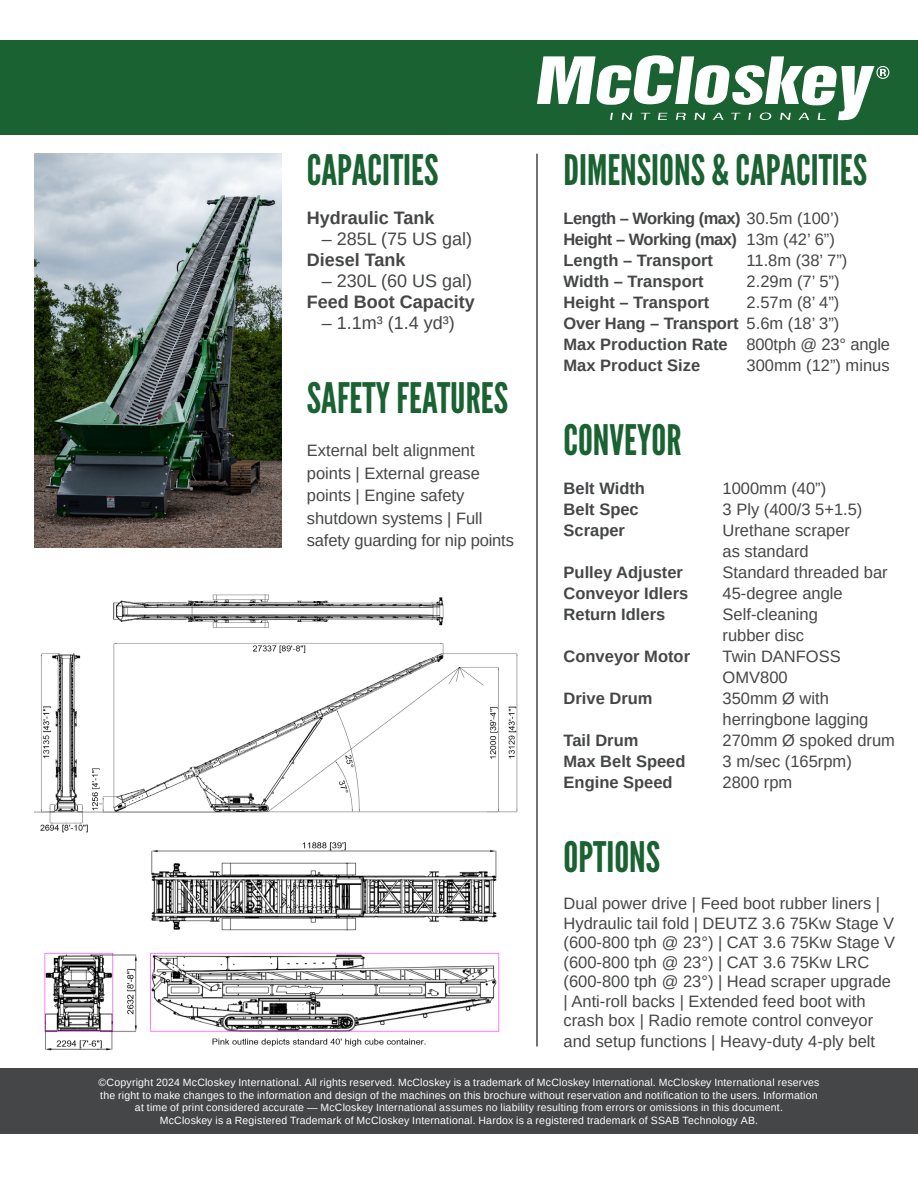
<style>
.page{position:relative;width:918px;height:1188px;background:#fff}
.page>*{position:absolute;margin:0;border:0;box-sizing:border-box;transform-origin:0 0}
.Specs{font:42px "League Gothic";color:#1a6232}
.SubHead{font:42px "League Gothic";color:#1a6232}
.Specs-2{font:18px "Arimo";color:#454647}
.Specs-3{font:700 18px "Arimo";color:#454647}
.Specs-4{font:16.5px/19.5px "Arimo";color:#454647}
.Specs-5{font:700 16.5px "Arimo";color:#454647}
.Specs-6{font:700 16.5px "Arimo";letter-spacing:-.03em;color:#454647}
.t1{font:10.5px "Arimo";letter-spacing:.02em;color:#fff}
.s1{font-weight:400}
</style>
<div class="page">
<div style="left:0;top:40px;width:918px;height:95px;background:#1a6232"></div>
<svg style="left:537px;top:55px;width:352px;height:65px"></svg>
<div style="left:0;top:1069px;width:918px;height:65px;background:#454647"></div>
<hr style="left:536px;top:154px;width:2px;height:893px;background:#454647">
<img style="left:35px;top:154px;width:247px;height:394px">
<img style="left:35px;top:594px;width:483px;height:239px">
<img style="left:44px;top:842px;width:456px;height:209px">
<p class="Specs" style="left:307px;top:145px;width:133px">CAPACITIES</p>
<p class="Specs-3" style="left:307px;top:205px;width:129px">Hydraulic Tank</p>
<p class="Specs-2" style="left:322px;top:227px;width:152px">– 285L (75 US gal)</p>
<p class="Specs-3" style="left:307px;top:247px;width:100px">Diesel Tank</p>
<p class="Specs-2" style="left:322px;top:269px;width:152px">– 230L (60 US gal)</p>
<p class="Specs-3" style="left:307px;top:289px;width:170px">Feed Boot Capacity</p>
<p class="Specs-2" style="left:322px;top:311px;width:135px">– 1.1m³ (1.4 yd³)</p>
<p class="Specs" style="left:307px;top:373px;width:203px">SAFETY FEATURES</p>
<p class="Specs-4" style="left:307px;top:441px;width:169px">External belt alignment</p>
<p class="Specs-4" style="left:307px;top:463px;width:175px">points | External grease</p>
<p class="Specs-4" style="left:307px;top:486px;width:159px">points | Engine safety</p>
<p class="Specs-4" style="left:307px;top:508px;width:177px">shutdown systems | Full</p>
<p class="Specs-4" style="left:307px;top:531px;width:209px">safety guarding for nip points</p>
<p class="SubHead" style="left:564px;top:145px;width:305px">DIMENSIONS &amp; CAPACITIES</p>
<p class="Specs-6" style="left:564px;top:206px;width:277px">Length – Working (max) <span class="s1">30.5m (100’)</span></p>
<p class="Specs-6" style="left:564px;top:227px;width:273px">Height – Working (max) <span class="s1">13m (42’ 6”)</span></p>
<p class="Specs-5" style="left:564px;top:248px;width:151px">Length – Transport</p>
<p class="Specs-4" style="left:747px;top:250px;width:102px">11.8m (38’ 7”)</p>
<p class="Specs-5" style="left:564px;top:269px;width:142px">Width – Transport</p>
<p class="Specs-4" style="left:747px;top:271px;width:94px">2.29m (7’ 5”)</p>
<p class="Specs-5" style="left:564px;top:290px;width:147px">Height – Transport</p>
<p class="Specs-4" style="left:747px;top:292px;width:94px">2.57m (8’ 4”)</p>
<p class="Specs-5" style="left:564px;top:311px;width:277px">Over Hang – Transport <span class="s1">5.6m (18’ 3”)</span></p>
<p class="Specs-5" style="left:564px;top:332px;width:328px">Max Production Rate <span class="s1">800tph @ 23° angle</span></p>
<p class="Specs-5" style="left:564px;top:353px;width:138px">Max Product Size</p>
<p class="Specs-4" style="left:747px;top:355px;width:145px">300mm (12”) minus</p>
<p class="Specs" style="left:564px;top:415px;width:119px">CONVEYOR</p>
<p class="Specs-5" style="left:564px;top:476px;width:83px">Belt Width</p>
<p class="Specs-4" style="left:723px;top:478px;width:105px">1000mm (40”)</p>
<p class="Specs-5" style="left:564px;top:497px;width:77px">Belt Spec</p>
<p class="Specs-4" style="left:723px;top:499px;width:141px">3 Ply (400/3 5+1.5)</p>
<p class="Specs-5" style="left:564px;top:518px;width:63px">Scraper</p>
<p class="Specs-4" style="left:723px;top:520px;width:129px">Urethane scraper</p>
<p class="Specs-4" style="left:723px;top:541px;width:88px">as standard</p>
<p class="Specs-5" style="left:564px;top:560px;width:121px">Pulley Adjuster</p>
<p class="Specs-4" style="left:723px;top:562px;width:167px">Standard threaded bar</p>
<p class="Specs-5" style="left:564px;top:581px;width:126px">Conveyor Idlers</p>
<p class="Specs-4" style="left:723px;top:583px;width:122px">45-degree angle</p>
<p class="Specs-5" style="left:564px;top:602px;width:103px">Return Idlers</p>
<p class="Specs-4" style="left:723px;top:604px;width:97px">Self-cleaning</p>
<p class="Specs-4" style="left:723px;top:625px;width:83px">rubber disc</p>
<p class="Specs-5" style="left:564px;top:644px;width:128px">Conveyor Motor</p>
<p class="Specs-4" style="left:723px;top:645px;width:120px;line-height:21px">Twin DANFOSS<br>OMV800</p>
<p class="Specs-5" style="left:564px;top:686px;width:90px">Drive Drum</p>
<p class="Specs-4" style="left:723px;top:687px;width:147px;line-height:21px">350mm Ø with herringbone lagging</p>
<p class="Specs-5" style="left:564px;top:728px;width:76px">Tail Drum</p>
<p class="Specs-4" style="left:723px;top:730px;width:174px">270mm Ø spoked drum</p>
<p class="Specs-5" style="left:564px;top:749px;width:123px">Max Belt Speed</p>
<p class="Specs-4" style="left:723px;top:751px;width:131px">3 m/sec (165rpm)</p>
<p class="Specs-5" style="left:564px;top:770px;width:111px">Engine Speed</p>
<p class="Specs-4" style="left:723px;top:772px;width:71px">2800 rpm</p>
<p class="Specs" style="left:564px;top:832px;width:98px">OPTIONS</p>
<p class="Specs-4" style="left:564px;top:894px;width:333px">Dual power drive | Feed boot rubber liners |<br>Hydraulic tail fold | DEUTZ 3.6 75Kw Stage V (600-800 tph @ 23°) | CAT 3.6 75Kw Stage V</p>
<p class="Specs-4" style="left:564px;top:952px;width:329px">(600-800 tph @ 23°) | CAT 3.6 75Kw LRC (600-800 tph @ 23°) | Head scraper upgrade | Anti-roll backs | Extended feed boot with crash box | Radio remote control conveyor</p>
<p class="Specs-4" style="left:564px;top:1032px;width:313px">and setup functions | Heavy-duty 4-ply belt</p>
<p class="t1" style="left:98px;top:1076px;width:723px">©Copyright 2024 McCloskey International. All rights reserved. McCloskey is a trademark of McCloskey International. McCloskey International reserves</p>
<p class="t1" style="left:100px;top:1089px;width:719px">the right to make changes to the information and design of the machines on this brochure without reservation and notification to the users. Information</p>
<p class="t1" style="left:135px;top:1101px;width:650px">at time of print considered accurate — McCloskey International assumes no liability resulting from errors or omissions in this document.</p>
<p class="t1" style="left:160px;top:1114px;width:600px">McCloskey is a Registered Trademark of McCloskey International. Hardox is a registered trademark of SSAB Technology AB.</p>
</div>
